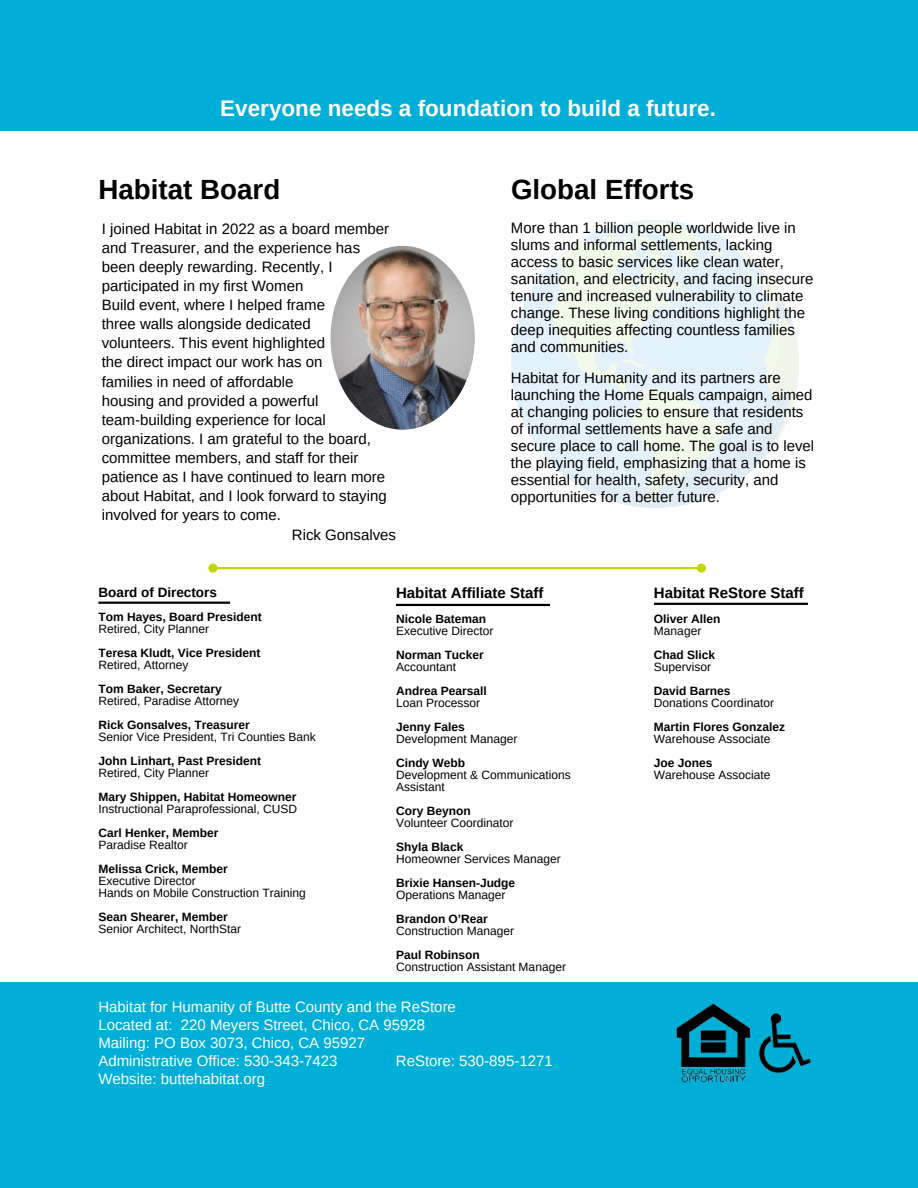
<style>
.page{position:relative;width:918px;height:1188px;background:#fff}
.page>*{position:absolute;margin:0;border:0;box-sizing:border-box;transform-origin:0 0}
.t1{font:700 27.75px "Arimo";color:#000}
.t2{font:700 22.5px "Arimo";color:#fff}
.t3{font:15px/19.2px "Arimo";color:#000}
.t4{font:15px/18px "Arimo";color:#fff}
.t5{font:700 15px "Arimo";color:#000}
.t6{font:700 13.5px "Arimo";color:#000}
.t7{font:12px "Arimo";color:#000}
.t8{font:700 12px "Arimo";color:#000}
</style>
<div class="page">
<div style="left:0;top:0;width:918px;height:131px;background:#00afd7"></div>
<hr style="left:217px;top:567px;width:480px;height:2px;background:#c4d600">
<div style="left:210px;top:565px;width:6px;height:7px;background:#c4d600;border-radius:50%"></div>
<div style="left:209px;top:564px;width:9px;height:9px;border:2px solid #c4d600;border-radius:50%"></div>
<div style="left:698px;top:565px;width:7px;height:7px;background:#c4d600;border-radius:50%"></div>
<div style="left:697px;top:564px;width:9px;height:9px;border:2px solid #c4d600;border-radius:50%"></div>
<div style="left:0;top:983px;width:918px;height:205px;background:#00afd7"></div>
<img style="left:330px;top:245px;width:145px;height:185px">
<hr style="left:396px;top:604px;width:154px;height:2px;background:#000">
<hr style="left:654px;top:603px;width:154px;height:2px;background:#000">
<hr style="left:98px;top:602px;width:132px;height:2px;background:#000">
<div style="left:511px;top:220px;width:288px;height:288px;background:#e2f1fa;border-radius:50%"></div>
<svg style="left:553px;top:220px;width:246px;height:288px"></svg>
<img style="left:676px;top:1003px;width:136px;height:80px">
<p class="t2" style="left:220px;top:96px;width:497px">Everyone needs a foundation to build a future.</p>
<p class="t1" style="left:98px;top:174px;width:183px">Habitat Board</p>
<p class="t1" style="left:511px;top:174px;width:185px">Global Efforts</p>
<p class="t3" style="left:102px;top:219px;width:289px">I joined Habitat in 2022 as a board member and Treasurer, and the experience has been deeply rewarding. Recently, I participated in my first Women<br>Build event, where I helped frame<br>three walls alongside dedicated<br>volunteers. This event highlighted<br>the direct impact our work has on<br>families in need of affordable<br>housing and provided a powerful team-building experience for local organizations. I am grateful to the board, committee members, and staff for their patience as I have continued to learn more about Habitat, and I look forward to staying involved for years to come.</p>
<p class="t3" style="left:292px;top:525px;width:106px">Rick Gonsalves</p>
<h4 class="t3" style="left:511px;top:219px;width:304px;line-height:17px">More than 1 billion people worldwide live in slums and informal settlements, lacking access to basic services like clean water, sanitation, and electricity, and facing insecure tenure and increased vulnerability to climate change. These living conditions highlight the deep inequities affecting countless families and communities.</h4>
<p class="t3" style="left:511px;top:369px;width:305px;line-height:17px">Habitat for Humanity and its partners are launching the Home Equals campaign, aimed at changing policies to ensure that residents of informal settlements have a safe and secure place to call home. The goal is to level the playing field, emphasizing that a home is essential for health, safety, security, and opportunities for a better future.</p>
<p class="t6" style="left:99px;top:584px;width:120px">Board of Directors</p>
<p class="t8" style="left:99px;top:610px;width:165px">Tom Hayes, Board President</p>
<p class="t7" style="left:99px;top:622px;width:112px">Retired, City Planner</p>
<p class="t8" style="left:99px;top:646px;width:163px">Teresa Kludt, Vice President</p>
<p class="t7" style="left:99px;top:658px;width:91px">Retired, Attorney</p>
<p class="t8" style="left:99px;top:682px;width:125px">Tom Baker, Secretary</p>
<p class="t7" style="left:99px;top:694px;width:142px">Retired, Paradise Attorney</p>
<p class="t8" style="left:99px;top:718px;width:153px">Rick Gonsalves, Treasurer</p>
<p class="t7" style="left:99px;top:730px;width:219px">Senior Vice President, Tri Counties Bank</p>
<p class="t8" style="left:99px;top:754px;width:164px">John Linhart, Past President</p>
<p class="t7" style="left:99px;top:766px;width:112px">Retired, City Planner</p>
<p class="t8" style="left:99px;top:790px;width:199px">Mary Shippen, Habitat Homeowner</p>
<p class="t7" style="left:99px;top:802px;width:200px">Instructional Paraprofessional, CUSD</p>
<p class="t8" style="left:99px;top:826px;width:121px">Carl Henker, Member</p>
<p class="t7" style="left:99px;top:838px;width:91px">Paradise Realtor</p>
<p class="t8" style="left:99px;top:862px;width:131px">Melissa Crick, Member</p>
<h3 class="t7" style="left:99px;top:874px;width:99px">Executive Director</h3>
<p class="t7" style="left:99px;top:886px;width:209px">Hands on Mobile Construction Training</p>
<p class="t8" style="left:99px;top:910px;width:131px">Sean Shearer, Member</p>
<p class="t7" style="left:99px;top:922px;width:144px">Senior Architect, NorthStar</p>
<h1 class="t5" style="left:396px;top:584px;width:149px">Habitat Affiliate Staff</h1>
<h4 class="t8" style="left:396px;top:612px;width:91px">Nicole Bateman</h4>
<p class="t7" style="left:396px;top:624px;width:99px">Executive Director</p>
<h1 class="t8" style="left:396px;top:648px;width:89px">Norman Tucker</h1>
<h4 class="t7" style="left:396px;top:660px;width:61px">Accountant</h4>
<h4 class="t8" style="left:396px;top:684px;width:92px">Andrea Pearsall</h4>
<p class="t7" style="left:396px;top:696px;width:86px">Loan Processor</p>
<h5 class="t8" style="left:396px;top:720px;width:70px">Jenny Fales</h5>
<p class="t7" style="left:396px;top:732px;width:123px">Development Manager</p>
<p class="t8" style="left:396px;top:756px;width:71px">Cindy Webb</p>
<p class="t7" style="left:396px;top:768px;width:176px">Development &amp; Communications</p>
<p class="t7" style="left:396px;top:780px;width:50px">Assistant</p>
<p class="t8" style="left:396px;top:804px;width:76px">Cory Beynon</p>
<p class="t7" style="left:396px;top:816px;width:119px">Volunteer Coordinator</p>
<p class="t8" style="left:396px;top:840px;width:69px">Shyla Black</p>
<p class="t7" style="left:396px;top:852px;width:166px">Homeowner Services Manager</p>
<p class="t8" style="left:396px;top:876px;width:121px">Brixie Hansen-Judge</p>
<p class="t7" style="left:396px;top:888px;width:111px">Operations Manager</p>
<p class="t8" style="left:396px;top:912px;width:93px">Brandon O’Rear</p>
<p class="t7" style="left:396px;top:924px;width:120px">Construction Manager</p>
<p class="t8" style="left:396px;top:948px;width:85px">Paul Robinson</p>
<p class="t7" style="left:396px;top:960px;width:171px">Construction Assistant Manager</p>
<p class="t4" style="left:98px;top:997px;width:359px">Habitat for Humanity of Butte County and the ReStore Located at: 220 Meyers Street, Chico, CA 95928<br>Mailing: PO Box 3073, Chico, CA 95927<br>Administrative Office: 530-343-7423</p>
<p class="t4" style="left:396px;top:1051px;width:158px">ReStore: 530-895-1271</p>
<p class="t4" style="left:98px;top:1069px;width:168px">Website: buttehabitat.org</p>
<p class="t5" style="left:654px;top:584px;width:151px">Habitat ReStore Staff</p>
<p class="t8" style="left:654px;top:612px;width:68px">Oliver Allen</p>
<p class="t7" style="left:654px;top:624px;width:49px">Manager</p>
<p class="t8" style="left:654px;top:648px;width:63px">Chad Slick</p>
<p class="t7" style="left:654px;top:660px;width:59px">Supervisor</p>
<h3 class="t8" style="left:654px;top:684px;width:78px">David Barnes</h3>
<p class="t7" style="left:654px;top:696px;width:122px">Donations Coordinator</p>
<p class="t8" style="left:654px;top:720px;width:133px">Martin Flores Gonzalez</p>
<p class="t7" style="left:654px;top:732px;width:118px">Warehouse Associate</p>
<p class="t8" style="left:654px;top:756px;width:60px">Joe Jones</p>
<p class="t7" style="left:654px;top:768px;width:118px">Warehouse Associate</p>
</div>
